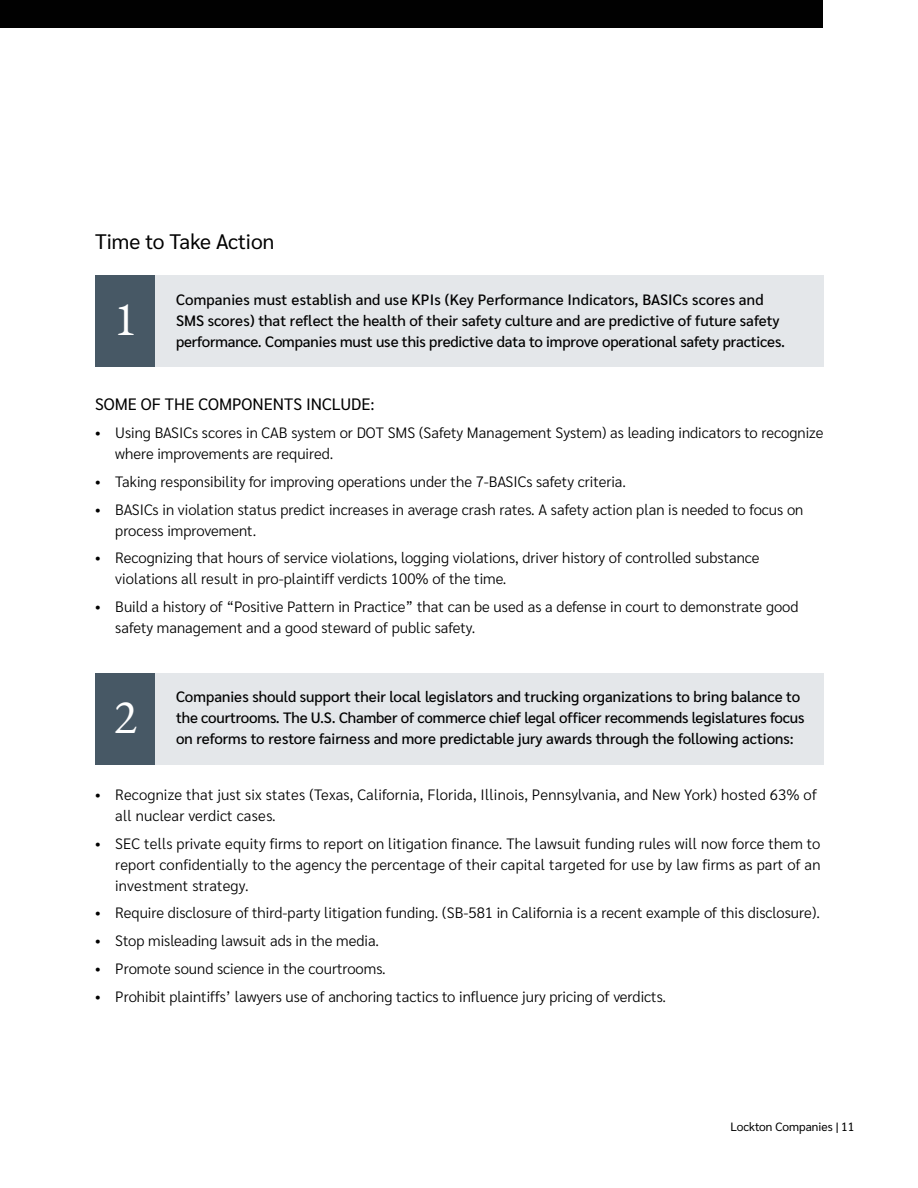
<style>
.page{position:relative;width:918px;height:1188px;background:#fff}
.page>*{position:absolute;margin:0;border:0;box-sizing:border-box;transform-origin:0 0}
.Section_Title{font:48px "EB Garamond";color:#fff}
.Header_2{font:21px "Sarabun";color:#010101}
.Header_3{font:16.5px "Sarabun";color:#010101}
.t1{font:300 15px/21px "Sarabun";color:#010101}
.Body_Text_Print{font:500 15px/21px "Sarabun";color:#010101}
.t2{font:12px "Sarabun";color:#010101}
</style>
<div class="page">
<div style="left:95px;top:275px;width:61px;height:92px;background:#475865"></div>
<div style="left:156px;top:275px;width:668px;height:92px;background:#e4e7ea"></div>
<div style="left:95px;top:673px;width:61px;height:92px;background:#475865"></div>
<div style="left:156px;top:673px;width:668px;height:92px;background:#e4e7ea"></div>
<div style="left:0;top:0;width:824px;height:28px;background:#010101"></div>
<p class="Header_2" style="left:95px;top:229px;width:181px">Time to Take Action</p>
<p class="Section_Title" style="left:114px;top:287px;width:25px">1</p>
<p class="Body_Text_Print" style="left:176px;top:289px;width:611px">Companies must establish and use KPIs (Key Performance Indicators, BASICs scores and<br>SMS scores) that reflect the health of their safety culture and are predictive of future safety performance. Companies must use this predictive data to improve operational safety practices.</p>
<p class="Header_3" style="left:95px;top:395px;width:281px">SOME OF THE COMPONENTS INCLUDE:</p>
<p class="t1" style="left:115px;top:423px;width:710px;text-indent:-20px">• Using BASICs scores in CAB system or DOT SMS (Safety Management System) as leading indicators to recognize where improvements are required.</p>
<p class="t1" style="left:95px;top:471px;width:533px">• Taking responsibility for improving operations under the 7-BASICs safety criteria.</p>
<p class="t1" style="left:115px;top:499px;width:690px;text-indent:-20px">• BASICs in violation status predict increases in average crash rates. A safety action plan is needed to focus on process improvement.</p>
<p class="t1" style="left:115px;top:548px;width:646px;text-indent:-20px">• Recognizing that hours of service violations, logging violations, driver history of controlled substance violations all result in pro-plaintiff verdicts 100% of the time.</p>
<p class="t1" style="left:115px;top:597px;width:685px;text-indent:-20px">• Build a history of “Positive Pattern in Practice” that can be used as a defense in court to demonstrate good safety management and a good steward of public safety.</p>
<p class="Section_Title" style="left:114px;top:685px;width:25px">2</p>
<p class="Body_Text_Print" style="left:176px;top:687px;width:630px">Companies should support their local legislators and trucking organizations to bring balance to the courtrooms. The U.S. Chamber of commerce chief legal officer recommends legislatures focus on reforms to restore fairness and more predictable jury awards through the following actions:</p>
<p class="t1" style="left:115px;top:784px;width:703px;text-indent:-20px">• Recognize that just six states (Texas, California, Florida, Illinois, Pennsylvania, and New York) hosted 63% of all nuclear verdict cases.</p>
<p class="t1" style="left:115px;top:833px;width:707px;text-align:justify;text-indent:-20px">• SEC tells private equity firms to report on litigation finance. The lawsuit funding rules will now force them to report confidentially to the agency the percentage of their capital targeted for use by law firms as part of an investment strategy.</p>
<p class="t1" style="left:95px;top:903px;width:726px">• Require disclosure of third-party litigation funding. (SB-581 in California is a recent example of this disclosure).</p>
<p class="t1" style="left:95px;top:931px;width:286px">• Stop misleading lawsuit ads in the media.</p>
<p class="t1" style="left:95px;top:958px;width:292px">• Promote sound science in the courtrooms.</p>
<p class="t1" style="left:95px;top:986px;width:572px">• Prohibit plaintiffs’ lawyers use of anchoring tactics to influence jury pricing of verdicts.</p>
<p class="t2" style="left:731px;top:1120px;width:125px">Lockton Companies | 11</p>
</div>
